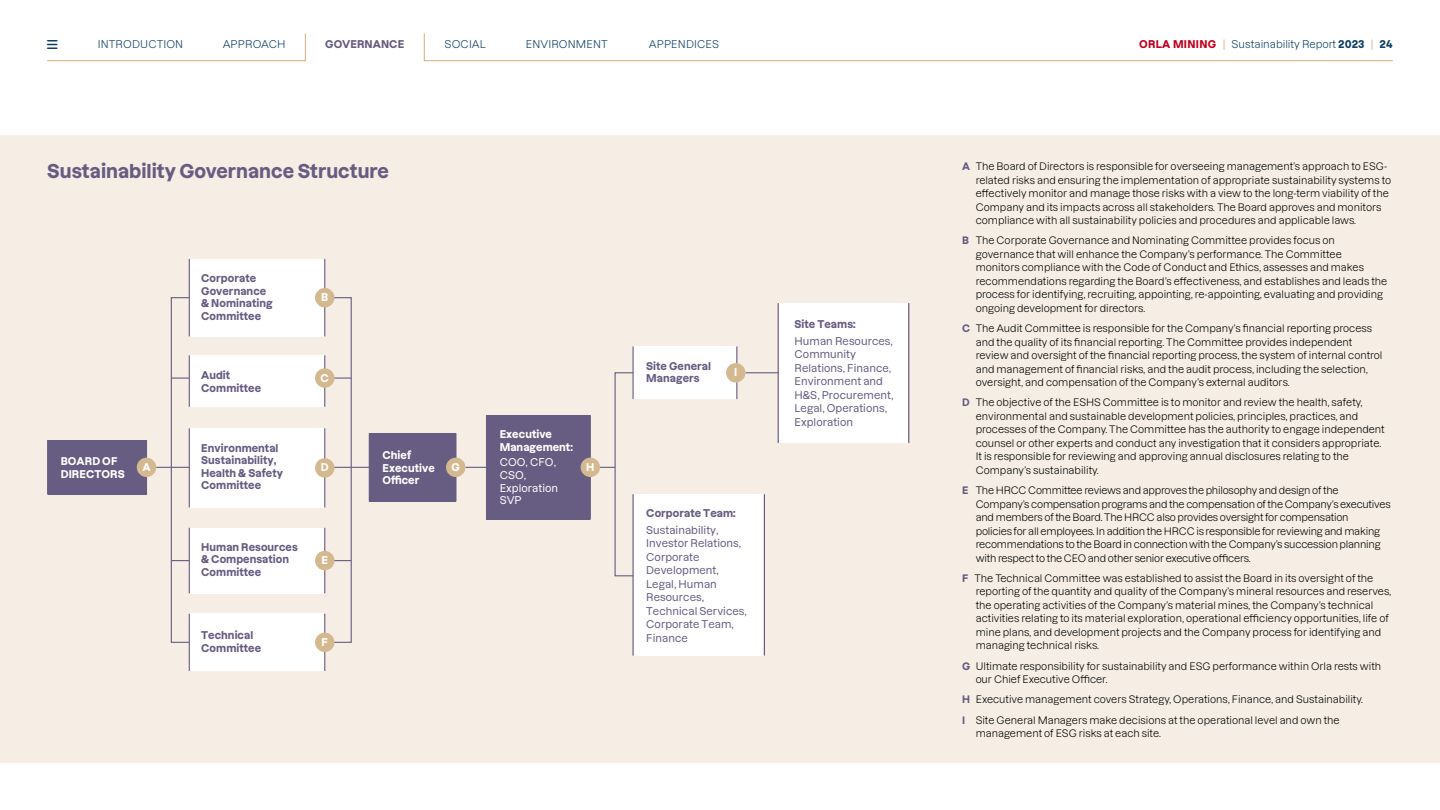
<style>
.page{position:relative;width:1440px;height:810px;background:#fff}
.page>*{position:absolute;margin:0;border:0;box-sizing:border-box;transform-origin:0 0}
.t1{font:18.75px "Dazzed TRIAL";color:#675c81}
.t2{font:10.5px/13.5px "Dazzed TRIAL";letter-spacing:.005em;color:#675c81}
.t3{font:10.5px/12.6px "Dazzed TRIAL";letter-spacing:.005em;color:#fff}
.t4{font:10.5px "Dazzed TRIAL";letter-spacing:.01em;color:#104068}
.t5{font:10.2px/13.5px "Dazzed TRIAL";color:#000}
.t6{font:10.2px/13.5px "Dazzed TRIAL";letter-spacing:-.02em;color:#000}
.s1{color:#bf001f}
.s2{color:#d3ad79}
.s3{color:#675c81}
</style>
<div class="page">
<div style="left:0;top:135px;width:1440px;height:628px;background:#f6eee4"></div>
<div style="left:48px;top:440px;width:98px;height:55px;background:#675c81"></div>
<div style="left:369px;top:433px;width:87px;height:68px;background:#675c81"></div>
<div style="left:189px;top:428px;width:136px;height:80px;background:#fff"></div>
<div style="left:189px;top:528px;width:136px;height:65px;background:#fff"></div>
<div style="left:189px;top:614px;width:136px;height:57px;background:#fff"></div>
<div style="left:486px;top:415px;width:104px;height:105px;background:#675c81"></div>
<div style="left:633px;top:346px;width:104px;height:53px;background:#fff"></div>
<div style="left:633px;top:494px;width:131px;height:162px;background:#fff"></div>
<div style="left:778px;top:303px;width:131px;height:140px;background:#fff"></div>
<div style="left:189px;top:259px;width:136px;height:77px;background:#fff"></div>
<div style="left:189px;top:355px;width:136px;height:52px;background:#fff"></div>
<div style="left:171px;top:297px;width:19px;height:346px;border:1px solid #675c81"></div>
<hr style="left:156px;top:467px;width:33px;height:1px;background:#675c81">
<svg style="left:171px;top:378px;width:18px;height:1px"></svg>
<svg style="left:171px;top:560px;width:18px;height:1px"></svg>
<hr style="left:47px;top:440px;width:1px;height:55px;background:#675c81">
<hr style="left:146px;top:440px;width:1px;height:55px;background:#675c81">
<hr style="left:189px;top:428px;width:1px;height:80px;background:#675c81">
<hr style="left:324px;top:428px;width:1px;height:80px;background:#675c81">
<hr style="left:189px;top:528px;width:1px;height:65px;background:#675c81">
<hr style="left:324px;top:528px;width:1px;height:65px;background:#675c81">
<hr style="left:189px;top:259px;width:1px;height:77px;background:#675c81">
<hr style="left:324px;top:259px;width:1px;height:77px;background:#675c81">
<hr style="left:189px;top:614px;width:1px;height:57px;background:#675c81">
<hr style="left:324px;top:614px;width:1px;height:57px;background:#675c81">
<hr style="left:189px;top:355px;width:1px;height:52px;background:#675c81">
<hr style="left:324px;top:355px;width:1px;height:52px;background:#675c81">
<hr style="left:590px;top:415px;width:1px;height:105px;background:#675c81">
<hr style="left:632px;top:346px;width:1px;height:53px;background:#675c81">
<hr style="left:736px;top:346px;width:1px;height:53px;background:#675c81">
<hr style="left:632px;top:494px;width:2px;height:162px;background:#675c81">
<hr style="left:764px;top:494px;width:1px;height:162px;background:#675c81">
<hr style="left:908px;top:303px;width:1px;height:140px;background:#675c81">
<hr style="left:777px;top:303px;width:2px;height:140px;background:#675c81">
<div style="left:333px;top:297px;width:19px;height:346px;border:1px solid #675c81"></div>
<hr style="left:333px;top:467px;width:36px;height:1px;background:#675c81">
<svg style="left:334px;top:378px;width:17px;height:1px"></svg>
<svg style="left:334px;top:560px;width:17px;height:1px"></svg>
<div style="left:614px;top:372px;width:19px;height:204px;border:1px solid #675c81"></div>
<svg style="left:465px;top:467px;width:21px;height:1px"></svg>
<svg style="left:600px;top:467px;width:15px;height:1px"></svg>
<hr style="left:745px;top:372px;width:33px;height:1px;background:#675c81">
<div style="left:137px;top:458px;width:19px;height:19px;background:#d4b990;border-radius:50%"></div>
<div style="left:446px;top:458px;width:19px;height:19px;background:#d4b990;border-radius:50%"></div>
<div style="left:315px;top:288px;width:19px;height:19px;background:#d4b990;border-radius:50%"></div>
<div style="left:315px;top:368px;width:19px;height:20px;background:#d4b990;border-radius:50%"></div>
<div style="left:315px;top:458px;width:19px;height:20px;background:#d4b990;border-radius:50%"></div>
<div style="left:315px;top:551px;width:19px;height:19px;background:#d4b990;border-radius:50%"></div>
<div style="left:315px;top:633px;width:19px;height:19px;background:#d4b990;border-radius:50%"></div>
<div style="left:580px;top:458px;width:20px;height:19px;background:#d4b990;border-radius:50%"></div>
<div style="left:726px;top:363px;width:19px;height:20px;background:#d4b990;border-radius:50%"></div>
<svg style="left:423px;top:33px;width:970px;height:28px"></svg>
<svg style="left:47px;top:33px;width:259px;height:28px"></svg>
<p class="t4" style="left:98px;top:36px;width:87px">INTRODUCTION</p>
<p class="t4" style="left:223px;top:36px;width:64px">APPROACH</p>
<p class="t2" style="left:325px;top:37px;width:81px">GOVERNANCE</p>
<p class="t4" style="left:445px;top:36px;width:43px">SOCIAL</p>
<p class="t4" style="left:526px;top:36px;width:84px">ENVIRONMENT</p>
<p class="t4" style="left:649px;top:36px;width:72px">APPENDICES</p>
<p class="t4" style="left:1139px;top:36px;width:255px"><span class="s1">ORLA MINING</span> <span class="s2">|</span> Sustainability Report 2023 <span class="s2">|</span> 24</p>
<h1 class="t1" style="left:47px;top:156px;width:343px">Sustainability Governance Structure</h1>
<p class="t5" style="left:976px;top:158px;width:417px;text-indent:-13px"><span class="s3">A</span> The Board of Directors is responsible for overseeing management’s approach to ESG&shy;related risks and ensuring the implementation of appropriate sustainability systems to effectively monitor and manage those risks with a view to the long-term viability of the Company and its impacts across all stakeholders. The Board approves and monitors compliance with all sustainability policies and procedures and applicable laws.</p>
<p class="t5" style="left:976px;top:233px;width:413px;text-indent:-13px"><span class="s3">B</span> The Corporate Governance and Nominating Committee provides focus on governance that will enhance the Company’s performance. The Committee monitors compliance with the Code of Conduct and Ethics, assesses and makes recommendations regarding the Board’s effectiveness, and establishes and leads the process for identifying, recruiting, appointing, re-appointing, evaluating and providing ongoing development for directors.</p>
<p class="t5" style="left:976px;top:320px;width:408px;text-indent:-13px"><span class="s3">C</span> The Audit Committee is responsible for the Company’s financial reporting process and the quality of its financial reporting. The Committee provides independent review and oversight of the financial reporting process, the system of internal control and management of financial risks, and the audit process, including the selection, oversight, and compensation of the Company’s external auditors.</p>
<p class="t5" style="left:976px;top:395px;width:410px;text-indent:-13px"><span class="s3">D</span> The objective of the ESHS Committee is to monitor and review the health, safety, environmental and sustainable development policies, principles, practices, and processes of the Company. The Committee has the authority to engage independent counsel or other experts and conduct any investigation that it considers appropriate.<br>It is responsible for reviewing and approving annual disclosures relating to the Company’s sustainability.</p>
<p class="t6" style="left:976px;top:482px;width:416px;text-indent:-13px"><span class="s3">E</span> The HRCC Committee reviews and approves the philosophy and design of the Company’s compensation programs and the compensation of the Company’s executives and members of the Board. The HRCC also provides oversight for compensation<br>policies for all employees. In addition the HRCC is responsible for reviewing and making recommendations to the Board in connection with the Company’s succession planning with respect to the CEO and other senior executive officers.</p>
<p class="t5" style="left:976px;top:570px;width:417px;text-indent:-13px"><span class="s3">F</span> The Technical Committee was established to assist the Board in its oversight of the reporting of the quantity and quality of the Company’s mineral resources and reserves, the operating activities of the Company’s material mines, the Company’s technical activities relating to its material exploration, operational efficiency opportunities, life of mine plans, and development projects and the Company process for identifying and managing technical risks.</p>
<p class="t5" style="left:976px;top:658px;width:407px;text-indent:-13px"><span class="s3">G</span> Ultimate responsibility for sustainability and ESG performance within Orla rests with our Chief Executive Officer.</p>
<p class="t5" style="left:962px;top:688px;width:402px;line-height:20.2px"><span class="s3">H</span> Executive management covers Strategy, Operations, Finance, and Sustainability.<br><span class="s3">I</span> Site General Managers make decisions at the operational level and own the</p>
<p class="t5" style="left:976px;top:725px;width:187px">management of ESG risks at each site.</p>
<p class="t2" style="left:201px;top:271px;width:73px;line-height:12.6px">Corporate<br>Governance &amp; Nominating<br>Committee</p>
<p class="t3" style="left:321px;top:290px;width:9px">B</p>
<p class="t2" style="left:794px;top:315px;width:100px;line-height:16.5px">Site Teams:<br>Human Resources,</p>
<p class="t2" style="left:794px;top:346px;width:100px">Community<br>Relations, Finance,<br>Environment and<br>H&amp;S, Procurement,<br>Legal, Operations,<br>Exploration</p>
<p class="t2" style="left:646px;top:358px;width:66px;line-height:12.6px">Site General<br>Managers</p>
<p class="t3" style="left:734px;top:365px;width:5px">I</p>
<p class="t2" style="left:201px;top:367px;width:31px">Audit</p>
<p class="t3" style="left:320px;top:370px;width:10px">C</p>
<p class="t2" style="left:201px;top:380px;width:61px">Committee</p>
<p class="t3" style="left:500px;top:427px;width:75px">Executive<br>Management:</p>
<p class="t3" style="left:500px;top:455px;width:60px">COO, CFO,<br>CSO,<br>Exploration<br>SVP</p>
<p class="t2" style="left:201px;top:440px;width:83px;line-height:12.6px">Environmental<br>Sustainability,<br>Health &amp; Safety<br>Committee</p>
<p class="t3" style="left:382px;top:448px;width:54px">Chief<br>Executive<br>Officer</p>
<p class="t3" style="left:61px;top:454px;width:65px">BOARD OF<br>DIRECTORS</p>
<p class="t3" style="left:451px;top:459px;width:10px">G</p>
<p class="t3" style="left:142px;top:459px;width:10px">A</p>
<p class="t3" style="left:586px;top:459px;width:10px">H</p>
<p class="t3" style="left:321px;top:460px;width:9px">D</p>
<p class="t2" style="left:646px;top:504px;width:91px;line-height:16.5px">Corporate Team:<br>Sustainability,</p>
<p class="t2" style="left:646px;top:535px;width:102px">Investor Relations,<br>Corporate<br>Development,<br>Legal, Human<br>Resources,<br>Technical Services,<br>Corporate Team,<br>Finance</p>
<p class="t2" style="left:201px;top:539px;width:98px;line-height:12.6px">Human Resources &amp; Compensation<br>Committee</p>
<p class="t3" style="left:321px;top:553px;width:8px">E</p>
<p class="t2" style="left:201px;top:628px;width:61px;line-height:12.6px">Technical<br>Committee</p>
<p class="t3" style="left:321px;top:634px;width:8px">F</p>
</div>
